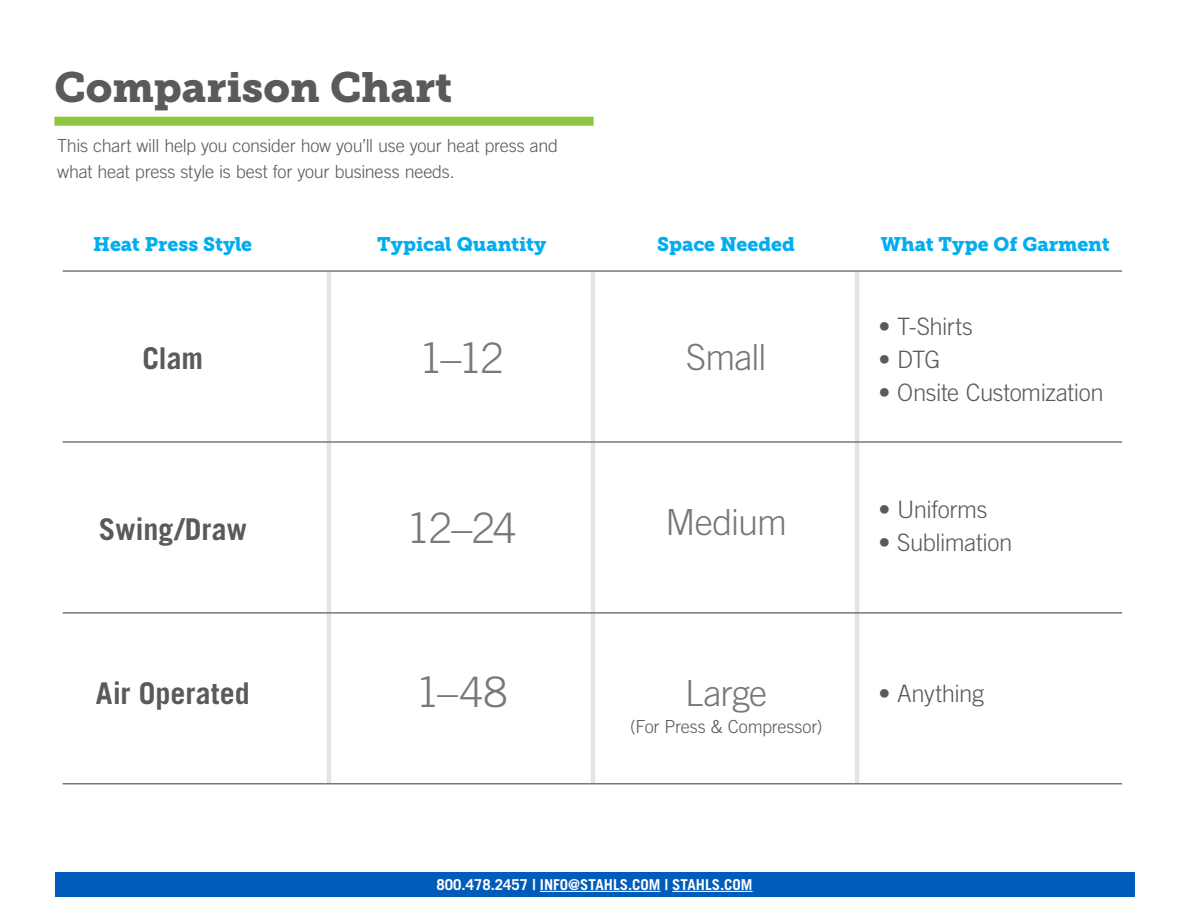
<style>
.page{position:relative;width:1188px;height:918px;background:#fff}
.page>*{position:absolute;margin:0;border:0;box-sizing:border-box;transform-origin:0 0}
.t1{font:42px "Museo Slab 900";color:#5a5a5a}
.t2{font:300 42px "Trade Gothic LT Std";letter-spacing:-.035em;color:#787878}
.t3{font:300 36px "Trade Gothic LT Std";letter-spacing:-.02em;color:#787878}
.t4{font:700 30px "Trade Gothic LT Std";letter-spacing:-.005em;color:#5a5a5a}
.t5{font:300 24px "Trade Gothic LT Std";letter-spacing:-.02em;color:#5a5a5a}
.t6{font:19.5px "Museo Slab 900";color:#00aeef}
.t7{font:300 18px/25.5px "Trade Gothic LT Std";letter-spacing:-.015em;color:#5a5a5a}
.t8{font:700 15px "Trade Gothic";color:#fff}
</style>
<div class="page">
<div style="left:55px;top:872px;width:1079px;height:25px;background:#005cb9"></div>
<hr style="left:540px;top:891px;width:121px;height:1px;background:#fff">
<hr style="left:672px;top:891px;width:81px;height:1px;background:#fff">
<hr style="left:327px;top:271px;width:4px;height:513px;background:#e4e4e4">
<hr style="left:591px;top:271px;width:4px;height:513px;background:#e4e4e4">
<hr style="left:855px;top:271px;width:4px;height:513px;background:#e4e4e4">
<hr style="left:63px;top:270px;width:1059px;height:2px;background:#787878">
<hr style="left:63px;top:441px;width:1059px;height:2px;background:#787878">
<hr style="left:63px;top:612px;width:1059px;height:2px;background:#787878">
<hr style="left:63px;top:783px;width:1059px;height:1px;background:#787878">
<div style="left:54px;top:117px;width:540px;height:9px;background:#8dc63f"></div>
<h1 class="t1" style="left:54px;top:63px;width:400px">Comparison Chart</h1>
<p class="t7" style="left:57px;top:133px;width:502px">This chart will help you consider how you’ll use your heat press and what heat press style is best for your business needs.</p>
<p class="t6" style="left:93px;top:233px;width:160px">Heat Press Style</p>
<p class="t6" style="left:377px;top:233px;width:171px">Typical Quantity</p>
<p class="t6" style="left:657px;top:233px;width:139px">Space Needed</p>
<p class="t6" style="left:881px;top:233px;width:230px">What Type Of Garment</p>
<h3 class="t4" style="left:142px;top:340px;width:62px">Clam</h3>
<h1 class="t2" style="left:419px;top:333px;width:86px">1–12</h1>
<h2 class="t3" style="left:686px;top:335px;width:82px">Small</h2>
<h3 class="t4" style="left:99px;top:511px;width:150px">Swing/Draw</h3>
<h1 class="t2" style="left:407px;top:503px;width:111px">12–24</h1>
<h2 class="t3" style="left:665px;top:500px;width:123px">Medium</h2>
<h3 class="t4" style="left:96px;top:675px;width:155px">Air Operated</h3>
<h1 class="t2" style="left:416px;top:667px;width:93px">1–48</h1>
<h2 class="t3" style="left:685px;top:672px;width:84px">Large</h2>
<p class="t7" style="left:630px;top:714px;width:194px">(For Press &amp; Compressor)</p>
<p class="t8" style="left:437px;top:875px;width:318px">800.478.2457 | INFO@STAHLS.COM | STAHLS.COM</p>
<h3 class="t5" style="left:879px;top:312px;width:96px">• T-Shirts</h3>
<h3 class="t5" style="left:879px;top:345px;width:63px">• DTG</h3>
<h3 class="t5" style="left:879px;top:378px;width:227px">• Onsite Customization</h3>
<h3 class="t5" style="left:879px;top:496px;width:110px">• Uniforms</h3>
<h3 class="t5" style="left:879px;top:529px;width:135px">• Sublimation</h3>
<h3 class="t5" style="left:879px;top:679px;width:107px">• Anything</h3>
</div>
